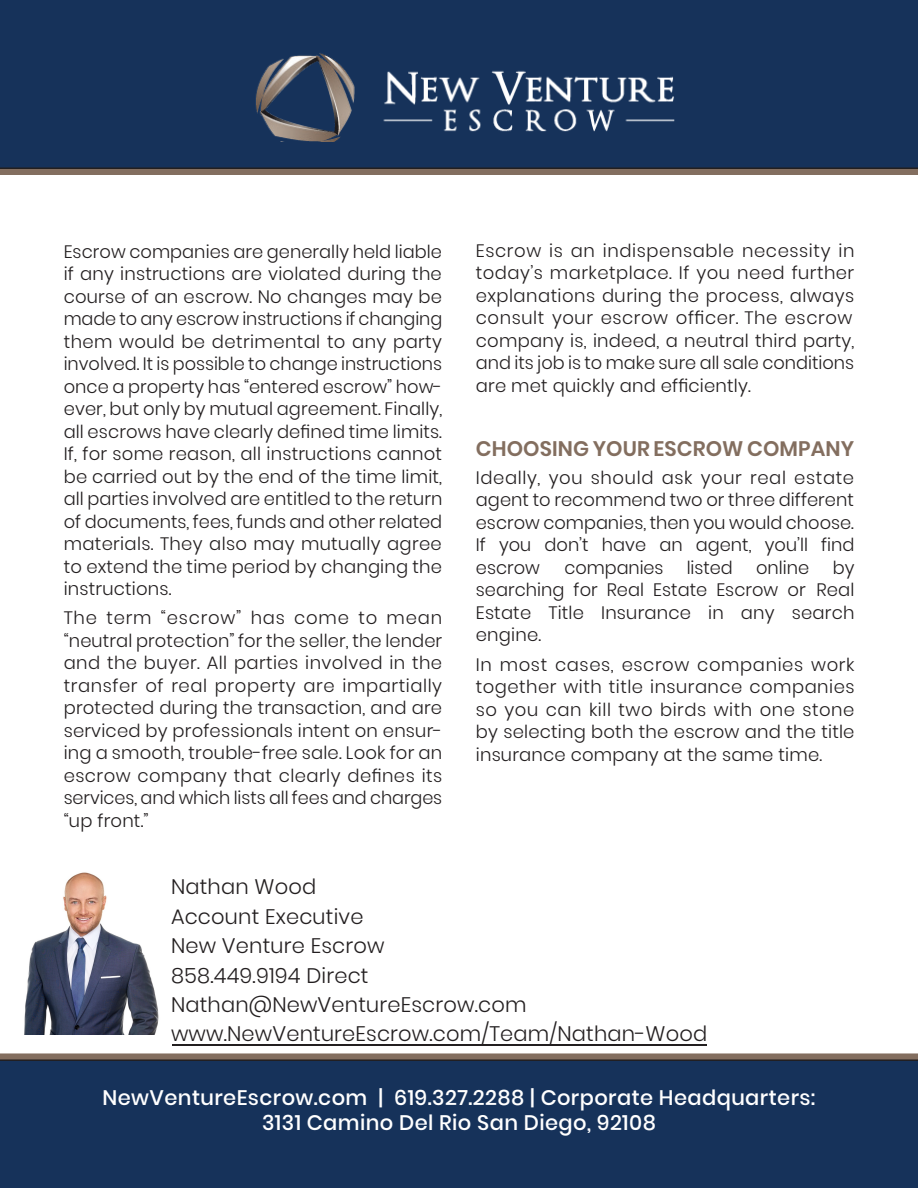
<style>
.page{position:relative;width:918px;height:1188px;background:#fff}
.page>*{position:absolute;margin:0;border:0;box-sizing:border-box;transform-origin:0 0}
.t1{font:300 21px/29.4px "Poppins";letter-spacing:.01em;color:#231f20}
.t2{font:500 21px/25.2px "Poppins";letter-spacing:.02em;color:#fff;text-align:center}
.t3{font:600 21px "Poppins";letter-spacing:.005em;color:#836e5f}
.t4{font:300 18px/22.5px "Poppins";letter-spacing:.01em;color:#231f20;text-align:justify}
</style>
<div class="page">
<div style="left:0;top:163px;width:918px;height:12px;background:#836e5f"></div>
<div style="left:0;top:1053px;width:918px;height:12px;background:#836e5f"></div>
<div style="left:0;top:0;width:918px;height:169px;background:#16325a"></div>
<div style="left:0;top:1059px;width:918px;height:129px;background:#16325a"></div>
<img style="left:251px;top:49px;width:427px;height:93px">
<img style="left:24px;top:872px;width:135px;height:163px">
<hr style="left:172px;top:1045px;width:535px;height:1px;background:#231f20">
<p class="t4" style="left:64px;top:240px;width:380px">Escrow companies are generally held liable if any instructions are violated during the course of an escrow. No changes may be made to any escrow instructions if changing them would be detrimental to any party involved. It is possible to change instructions once a property has “entered escrow” how&shy;ever, but only by mutual agreement. Finally, all escrows have clearly defined time limits.<br>If, for some reason, all instructions cannot be carried out by the end of the time limit, all parties involved are entitled to the return of documents, fees, funds and other related materials. They also may mutually agree to extend the time period by changing the instructions.</p>
<p class="t4" style="left:64px;top:607px;width:380px">The term “escrow” has come to mean “neutral protection” for the seller, the lender and the buyer. All parties involved in the transfer of real property are impartially protected during the transaction, and are serviced by professionals intent on ensur&shy;ing a smooth, trouble-free sale. Look for an escrow company that clearly defines its services, and which lists all fees and charges “up front.”</p>
<p class="t4" style="left:476px;top:239px;width:380px">Escrow is an indispensable necessity in today’s marketplace. If you need further explanations during the process, always consult your escrow officer. The escrow company is, indeed, a neutral third party, and its job is to make sure all sale conditions are met quickly and efficiently.</p>
<p class="t3" style="left:476px;top:436px;width:380px">CHOOSING YOUR ESCROW COMPANY</p>
<p class="t4" style="left:476px;top:466px;width:380px">Ideally, you should ask your real estate agent to recommend two or three different escrow companies, then you would choose.<br>If you don’t have an agent, you’ll find escrow</p>
<p class="t4" style="left:564px;top:556px;width:101px">companies</p>
<p class="t4" style="left:687px;top:556px;width:48px">listed</p>
<p class="t4" style="left:756px;top:556px;width:55px">online</p>
<p class="t4" style="left:476px;top:556px;width:380px;text-indent:357px">by searching for Real Estate Escrow or Real Estate Title Insurance in any search engine.</p>
<p class="t4" style="left:476px;top:653px;width:380px">In most cases, escrow companies work together with title insurance companies so you can kill two birds with one stone by selecting both the escrow and the title insurance company at the same time.</p>
<p class="t1" style="left:171px;top:873px;width:538px">Nathan Wood<br>Account Executive<br>New Venture Escrow<br>858.449.9194 Direct<br>Nathan@NewVentureEscrow.com www.NewVentureEscrow.com/Team/Nathan-Wood</p>
<p class="t2" style="left:102px;top:1085px;width:715px">NewVentureEscrow.com | 619.327.2288 | Corporate Headquarters:<br>3131 Camino Del Rio San Diego, 92108</p>
</div>
